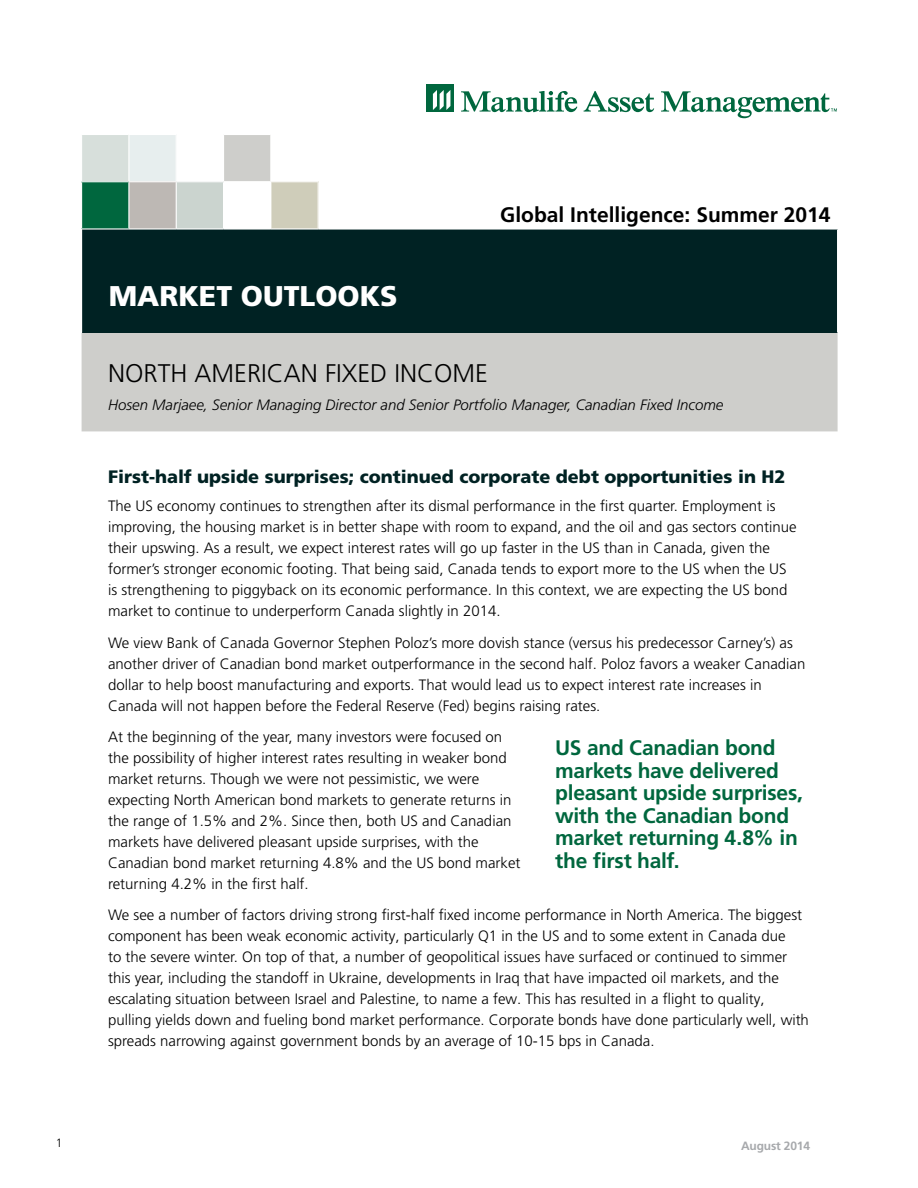
<style>
.page{position:relative;width:918px;height:1188px;background:#fff}
.page>*{position:absolute;margin:0;border:0;box-sizing:border-box;transform-origin:0 0}
.t1{font:900 28.5px "Frutiger LT Pro";color:#fff}
.t2{font:300 25.5px "Frutiger LT Pro";color:#000}
.t3{font:700 21px/22.5px "Frutiger LT Pro";letter-spacing:-.015em;color:#00673e}
.t4{font:700 21px "Frutiger LT Pro";color:#000}
.t5{font:900 18px "Frutiger LT Pro";color:#002223}
.t6{font:300 15px/21px "Frutiger LT Pro";color:#000}
.t7{font:italic 300 15px "Frutiger LT Pro";color:#000}
.t8{font:700 12px "Frutiger LT Pro";letter-spacing:-.015em;color:#a7a9ac}
.t9{font:300 12px "Frutiger LT Pro";color:#000}
</style>
<div class="page">
<div style="left:426px;top:84px;width:28px;height:28px;background:#00673e"></div>
<svg style="left:433px;top:90px;width:17px;height:20px"></svg>
<svg style="left:461px;top:91px;width:116px;height:21px"></svg>
<svg style="left:584px;top:91px;width:70px;height:21px"></svg>
<svg style="left:661px;top:91px;width:176px;height:27px"></svg>
<svg style="left:82px;top:135px;width:756px;height:296px;fill:#cececb"></svg>
<div style="left:82px;top:182px;width:47px;height:47px;background:#00673e"></div>
<div style="left:129px;top:182px;width:47px;height:47px;background:#bdb8b4"></div>
<div style="left:176px;top:182px;width:48px;height:47px;background:#cbd4cf"></div>
<div style="left:271px;top:182px;width:47px;height:47px;background:#cfcdba"></div>
<div style="left:82px;top:229px;width:756px;height:104px;background:#002223"></div>
<hr style="left:128px;top:135px;width:1px;height:46px;background:#fff">
<hr style="left:176px;top:135px;width:1px;height:46px;background:#fff">
<hr style="left:223px;top:135px;width:1px;height:46px;background:#fff">
<hr style="left:270px;top:135px;width:1px;height:46px;background:#fff">
<hr style="left:318px;top:135px;width:1px;height:46px;background:#fff">
<hr style="left:837px;top:135px;width:1px;height:47px;background:#fff">
<hr style="left:81px;top:181px;width:48px;height:1px;background:#fff">
<hr style="left:129px;top:181px;width:47px;height:1px;background:#fff">
<hr style="left:128px;top:182px;width:1px;height:46px;background:#fff">
<hr style="left:176px;top:181px;width:48px;height:1px;background:#fff">
<hr style="left:176px;top:182px;width:1px;height:46px;background:#fff">
<hr style="left:224px;top:181px;width:47px;height:1px;background:#fff">
<hr style="left:223px;top:182px;width:1px;height:46px;background:#fff">
<hr style="left:271px;top:181px;width:48px;height:1px;background:#fff">
<hr style="left:270px;top:182px;width:1px;height:46px;background:#fff">
<hr style="left:318px;top:182px;width:1px;height:46px;background:#fff">
<hr style="left:837px;top:182px;width:1px;height:46px;background:#fff">
<hr style="left:81px;top:228px;width:48px;height:2px;background:#fff">
<hr style="left:129px;top:228px;width:47px;height:2px;background:#fff">
<hr style="left:176px;top:228px;width:48px;height:2px;background:#fff">
<hr style="left:224px;top:228px;width:47px;height:2px;background:#fff">
<hr style="left:271px;top:228px;width:47px;height:2px;background:#fff">
<hr style="left:318px;top:228px;width:520px;height:2px;background:#fff">
<hr style="left:837px;top:230px;width:1px;height:103px;background:#fff">
<h1 class="t1" style="left:109px;top:279px;width:291px">MARKET OUTLOOKS</h1>
<h3 class="t4" style="left:500px;top:202px;width:332px">Global Intelligence: Summer 2014</h3>
<h2 class="t2" style="left:108px;top:359px;width:381px">NORTH AMERICAN FIXED INCOME</h2>
<p class="t7" style="left:108px;top:396px;width:617px">Hosen Marjaee, Senior Managing Director and Senior Portfolio Manager, Canadian Fixed Income</p>
<p class="t5" style="left:108px;top:466px;width:679px">First-half upside surprises; continued corporate debt opportunities in H2</p>
<p class="t6" style="left:108px;top:495px;width:690px">The US economy continues to strengthen after its dismal performance in the first quarter. Employment is improving, the housing market is in better shape with room to expand, and the oil and gas sectors continue their upswing. As a result, we expect interest rates will go up faster in the US than in Canada, given the former’s stronger economic footing. That being said, Canada tends to export more to the US when the US is strengthening to piggyback on its economic performance. In this context, we are expecting the US bond market to continue to underperform Canada slightly in 2014.</p>
<p class="t6" style="left:108px;top:632px;width:699px">We view Bank of Canada Governor Stephen Poloz’s more dovish stance (versus his predecessor Carney’s) as another driver of Canadian bond market outperformance in the second half. Poloz favors a weaker Canadian dollar to help boost manufacturing and exports. That would lead us to expect interest rate increases in Canada will not happen before the Federal Reserve (Fed) begins raising rates.</p>
<p class="t6" style="left:108px;top:726px;width:414px">At the beginning of the year, many investors were focused on the possibility of higher interest rates resulting in weaker bond market returns. Though we were not pessimistic, we were expecting North American bond markets to generate returns in the range of 1.5% and 2%. Since then, both US and Canadian markets have delivered pleasant upside surprises, with the Canadian bond market returning 4.8% and the US bond market returning 4.2% in the first half.</p>
<p class="t6" style="left:108px;top:905px;width:702px">We see a number of factors driving strong first-half fixed income performance in North America. The biggest component has been weak economic activity, particularly Q1 in the US and to some extent in Canada due<br>to the severe winter. On top of that, a number of geopolitical issues have surfaced or continued to simmer this year, including the standoff in Ukraine, developments in Iraq that have impacted oil markets, and the escalating situation between Israel and Palestine, to name a few. This has resulted in a flight to quality, pulling yields down and fueling bond market performance. Corporate bonds have done particularly well, with spreads narrowing against government bonds by an average of 10-15 bps in Canada.</p>
<h3 class="t3" style="left:555px;top:737px;width:249px">US and Canadian bond markets have delivered pleasant upside surprises, with the Canadian bond market returning 4.8% in the first half.</h3>
<p class="t9" style="left:56px;top:1136px;width:8px">1</p>
<p class="t8" style="left:741px;top:1138px;width:70px">August 2014</p>
</div>
